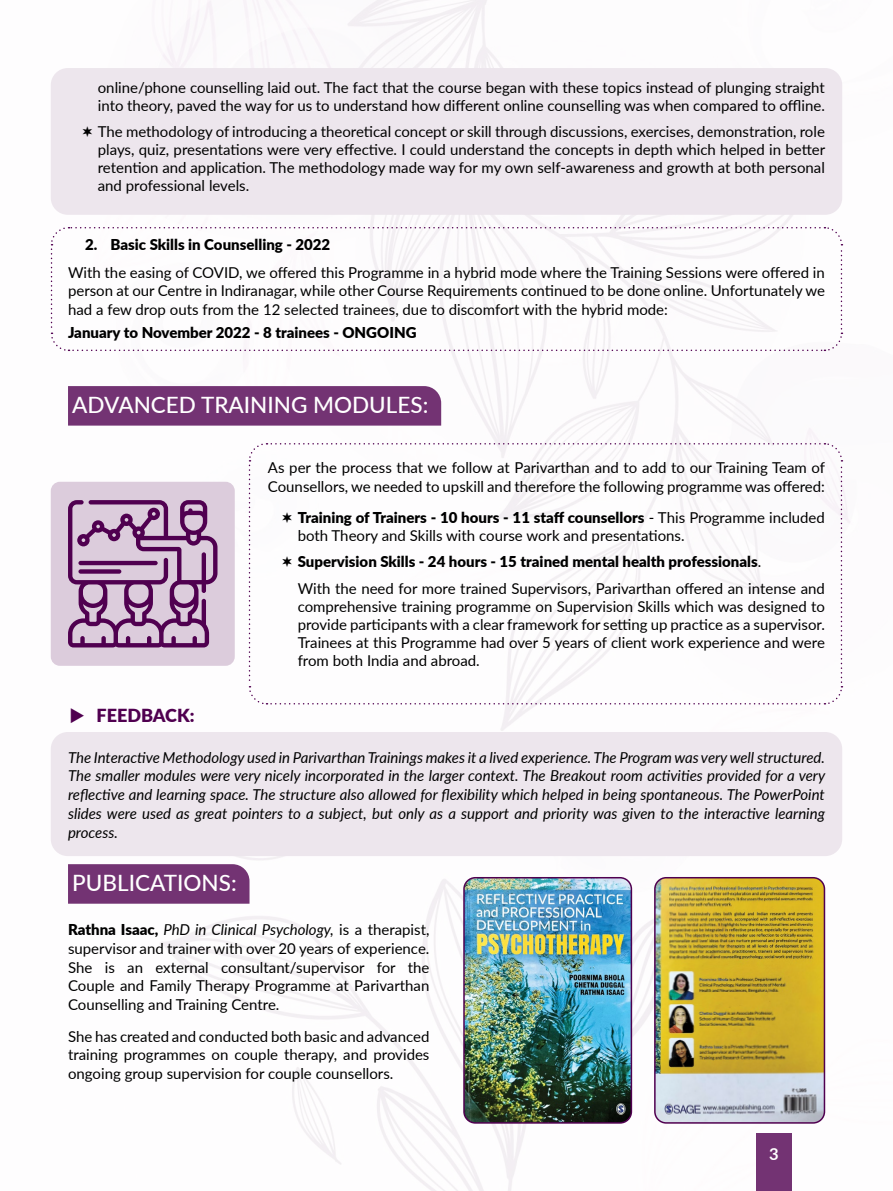
<style>
.page{position:relative;width:893px;height:1191px;background:#fff}
.page>*{position:absolute;margin:0;border:0;box-sizing:border-box;transform-origin:0 0}
.t1{font:500 22.5px "Lato";color:#fff}
.t2{font:900 18px "Lato";color:#500050}
.t3{font:700 16.5px "Lato";color:#fff}
.t4{font:15px/18.8px "Lato";color:#000;text-align:justify}
.t5{font:italic 15px/18.8px "Lato";color:#000;text-align:justify}
.t6{font:900 15px "Lato";color:#000}
.s1{font-weight:900}
.s2{font-style:italic}
</style>
<div class="page">
<img style="left:50px;top:0;width:800px;height:1191px">
<div style="left:756px;top:1133px;width:35px;height:58px;background:#733373"></div>
<div style="left:51px;top:68px;width:791px;height:147px;background:#ede6ed;border-radius:17px"></div>
<div style="left:51px;top:732px;width:791px;height:124px;background:#ede6ed;border-radius:17px"></div>
<svg style="left:50px;top:226px;width:793px;height:126px"></svg>
<div style="left:51px;top:482px;width:184px;height:184px;background:#dcccdc;border-radius:9px"></div>
<svg style="left:68px;top:500px;width:149px;height:147px"></svg>
<div style="left:68px;top:386px;width:373px;height:39px;background:#733373"></div>
<div style="left:68px;top:864px;width:182px;height:39px;background:#733373"></div>
<img style="left:464px;top:877px;width:167px;height:246px">
<div style="left:463px;top:877px;width:169px;height:246px;border:2px solid #500050;border-radius:11px"></div>
<img style="left:655px;top:877px;width:169px;height:246px">
<div style="left:654px;top:877px;width:171px;height:246px;border:2px solid #500050;border-radius:11px"></div>
<svg style="left:248px;top:442px;width:595px;height:263px"></svg>
<svg style="left:71px;top:708px;width:13px;height:15px"></svg>
<p class="t4" style="left:98px;top:78px;width:729px;line-height:18px">online/phone counselling laid out. The fact that the course began with these topics instead of plunging straight into theory, paved the way for us to understand how different online counselling was when compared to offline.</p>
<p class="t4" style="left:98px;top:122px;width:729px;line-height:18px">The methodology of introducing a theoretical concept or skill through discussions, exercises, demonstration, role plays, quiz, presentations were very effective. I could understand the concepts in depth which helped in better retention and application. The methodology made way for my own self-awareness and growth at both personal and professional levels.</p>
<p class="t6" style="left:85px;top:233px;width:247px">2. Basic Skills in Counselling - 2022</p>
<p class="t4" style="left:68px;top:262px;width:758px">With the easing of COVID, we offered this Programme in a hybrid mode where the Training Sessions were offered in person at our Centre in Indiranagar, while other Course Requirements continued to be done online. Unfortunately we had a few drop outs from the 12 selected trainees, due to discomfort with the hybrid mode:</p>
<p class="t6" style="left:68px;top:321px;width:350px">January to November 2022 - 8 trainees - ONGOING</p>
<h1 class="t1" style="left:72px;top:388px;width:358px">ADVANCED TRAINING MODULES:</h1>
<p class="t2" style="left:97px;top:702px;width:99px">FEEDBACK:</p>
<p class="t4" style="left:268px;top:458px;width:559px">As per the process that we follow at Parivarthan and to add to our Training Team of<br>Counsellors, we needed to upskill and therefore the following programme was offered:</p>
<p class="t4" style="left:298px;top:507px;width:529px;line-height:18px"><span class="s1">Training of Trainers - 10 hours - 11 staff counsellors</span> - This Programme included both Theory and Skills with course work and presentations.</p>
<p class="t4" style="left:298px;top:548px;width:529px;line-height:26.5px"><span class="s1">Supervision Skills - 24 hours - 15 trained mental health professionals</span>.<br>With the need for more trained Supervisors, Parivarthan offered an intense and</p>
<p class="t4" style="left:298px;top:596px;width:529px;line-height:18px">comprehensive training programme on Supervision Skills which was designed to provide participants with a clear framework for setting up practice as a supervisor.<br>Trainees at this Programme had over 5 years of client work experience and were from both India and abroad.</p>
<p class="t5" style="left:68px;top:747px;width:759px">The Interactive Methodology used in Parivarthan Trainings makes it a lived experience. The Program was very well structured.<br>The smaller modules were very nicely incorporated in the larger context. The Breakout room activities provided for a very reflective and learning space. The structure also allowed for flexibility which helped in being spontaneous. The PowerPoint slides were used as great pointers to a subject, but only as a support and priority was given to the interactive learning process.</p>
<h1 class="t1" style="left:72px;top:866px;width:166px">PUBLICATIONS:</h1>
<p class="t4" style="left:68px;top:919px;width:363px"><span class="s1">Rathna Isaac,</span> <span class="s2">PhD in Clinical Psychology,</span> is a therapist, supervisor and trainer with over 20 years of experience.<br>She is an external consultant/supervisor for the Couple and Family Therapy Programme at Parivarthan Counselling and Training Centre.</p>
<p class="t4" style="left:68px;top:1026px;width:363px">She has created and conducted both basic and advanced training programmes on couple therapy, and provides ongoing group supervision for couple counsellors.</p>
<p class="t3" style="left:769px;top:1141px;width:11px">3</p>
</div>
